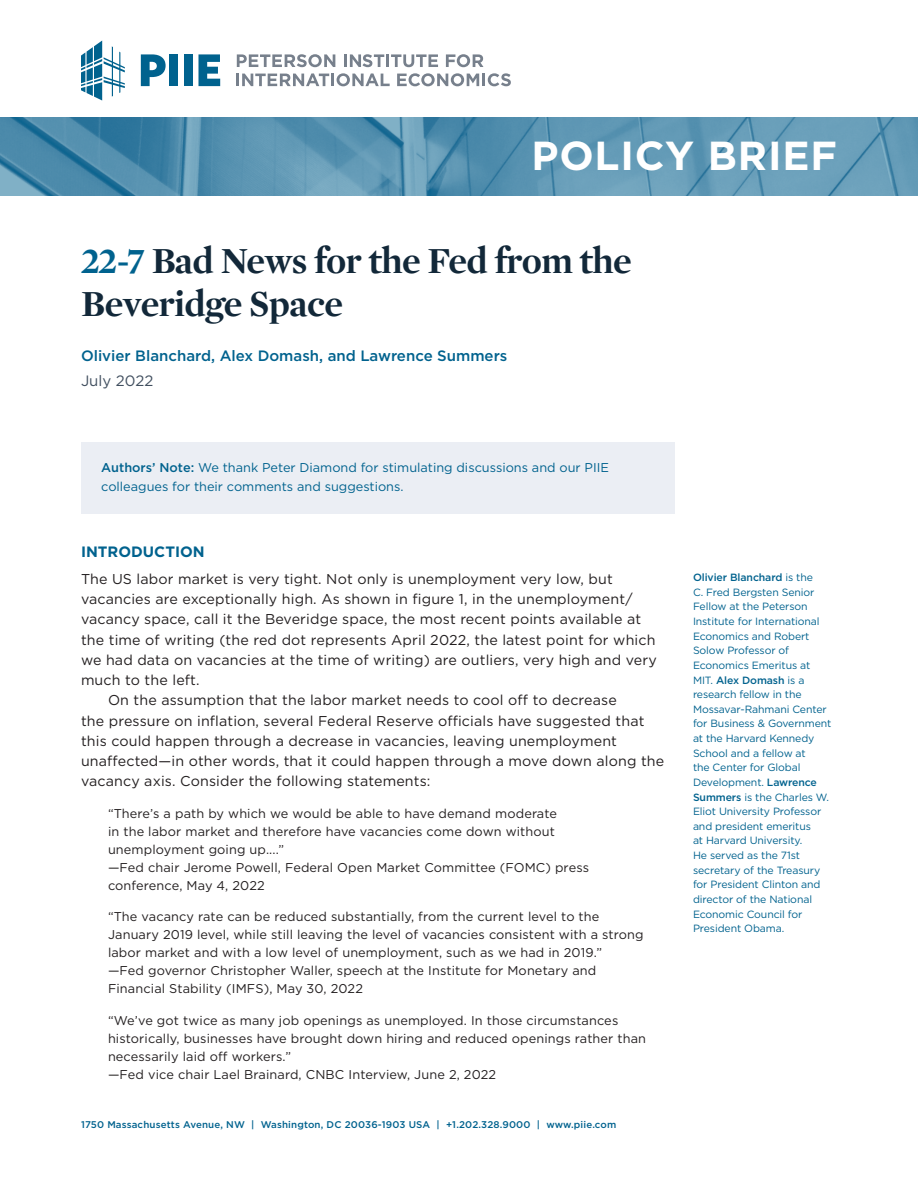
<style>
.page{position:relative;width:918px;height:1188px;background:#fff}
.page>*{position:absolute;margin:0;border:0;box-sizing:border-box;transform-origin:0 0}
.t1{font:700 40.5px "Gotham";letter-spacing:.02em;color:#fff}
.Title__No_Subtitle{font:700 37.5px/43.5px "Mercury Display";letter-spacing:-.015em;color:#122839}
.Author_Name_s{font:500 15px "Gotham";color:#00628e}
.Heading_1{font:700 15px "Gotham";color:#00628e}
.Date{font:15px "Gotham";color:#414f5f}
.Body__First{font:14.25px/20.2px "Gotham";letter-spacing:.01em;color:#231f20}
.Body{font:14.25px/20.2px "Gotham";letter-spacing:.01em;color:#231f20}
.Extract{font:12.75px/18px "Gotham";letter-spacing:.01em;color:#231f20}
.Abstract_Note{font:12.75px/18.8px "Gotham";color:#00628e}
.Author_Details{font:10.5px/14.7px "Gotham";letter-spacing:-.01em;color:#00628e}
.t2{font:500 9.75px "Gotham";letter-spacing:.015em;color:#00628e}
.s1{color:#00628e}
.s2{font-weight:500}
</style>
<div class="page">
<img style="left:0;top:117px;width:918px;height:79px">
<svg style="left:237px;top:54px;width:98px;height:13px"></svg>
<svg style="left:344px;top:54px;width:94px;height:13px"></svg>
<svg style="left:446px;top:54px;width:38px;height:13px"></svg>
<svg style="left:236px;top:73px;width:154px;height:13px"></svg>
<svg style="left:397px;top:73px;width:114px;height:13px"></svg>
<svg style="left:141px;top:54px;width:25px;height:32px"></svg>
<div style="left:170px;top:54px;width:8px;height:32px;background:#00628e"></div>
<div style="left:184px;top:54px;width:9px;height:32px;background:#00628e"></div>
<svg style="left:198px;top:54px;width:22px;height:32px"></svg>
<svg style="left:81px;top:41px;width:44px;height:60px"></svg>
<div style="left:81px;top:442px;width:594px;height:72px;background:#ebeef4"></div>
<h1 class="t1" style="left:531px;top:129px;width:307px">POLICY BRIEF</h1>
<p class="Title__No_Subtitle" style="left:81px;top:237px;width:552px"><span class="s1">22-7</span> Bad News for the Fed from the<br>Beveridge Space</p>
<p class="Author_Name_s" style="left:81px;top:346px;width:428px">Olivier Blanchard, Alex Domash, and Lawrence Summers</p>
<p class="Date" style="left:81px;top:371px;width:74px">July 2022</p>
<p class="Abstract_Note" style="left:101px;top:458px;width:509px"><span class="s2">Authors’ Note:</span> We thank Peter Diamond for stimulating discussions and our PIIE colleagues for their comments and suggestions.</p>
<p class="Heading_1" style="left:81px;top:542px;width:125px">INTRODUCTION</p>
<p class="Body__First" style="left:81px;top:568px;width:577px">The US labor market is very tight. Not only is unemployment very low, but vacancies are exceptionally high. As shown in figure 1, in the unemployment/ vacancy space, call it the Beveridge space, the most recent points available at the time of writing (the red dot represents April 2022, the latest point for which we had data on vacancies at the time of writing) are outliers, very high and very much to the left.</p>
<p class="Body" style="left:81px;top:690px;width:585px;text-indent:27px">On the assumption that the labor market needs to cool off to decrease<br>the pressure on inflation, several Federal Reserve officials have suggested that this could happen through a decrease in vacancies, leaving unemployment unaffected—in other words, that it could happen through a move down along the vacancy axis. Consider the following statements:</p>
<p class="Extract" style="left:108px;top:804px;width:483px">“There’s a path by which we would be able to have demand moderate<br>in the labor market and therefore have vacancies come down without unemployment going up....”<br>—Fed chair Jerome Powell, Federal Open Market Committee (FOMC) press conference, May 4, 2022</p>
<p class="Extract" style="left:108px;top:908px;width:537px">“The vacancy rate can be reduced substantially, from the current level to the January 2019 level, while still leaving the level of vacancies consistent with a strong labor market and with a low level of unemployment, such as we had in 2019.”<br>—Fed governor Christopher Waller, speech at the Institute for Monetary and Financial Stability (IMFS), May 30, 2022</p>
<p class="Extract" style="left:108px;top:1011px;width:540px">“We’ve got twice as many job openings as unemployed. In those circumstances historically, businesses have brought down hiring and reduced openings rather than necessarily laid off workers.”<br>—Fed vice chair Lael Brainard, CNBC Interview, June 2, 2022</p>
<p class="t2" style="left:81px;top:1118px;width:537px">1750 Massachusetts Avenue, NW | Washington, DC 20036-1903 USA | +1.202.328.9000 | www.piie.com</p>
<p class="Author_Details" style="left:693px;top:570px;width:140px"><span class="s2">Olivier Blanchard</span> is the<br>C. Fred Bergsten Senior<br>Fellow at the Peterson<br>Institute for International<br>Economics and Robert<br>Solow Professor of<br>Economics Emeritus at<br>MIT. <span class="s2">Alex Domash</span> is a research fellow in the<br>Mossavar-Rahmani Center for Business &amp; Government at the Harvard Kennedy<br>School and a fellow at<br>the Center for Global<br>Development. <span class="s2">Lawrence<br>Summers</span> is the Charles W.<br>Eliot University Professor and president emeritus<br>at Harvard University.<br>He served as the 71st secretary of the Treasury for President Clinton and director of the National<br>Economic Council for<br>President Obama.</p>
</div>
